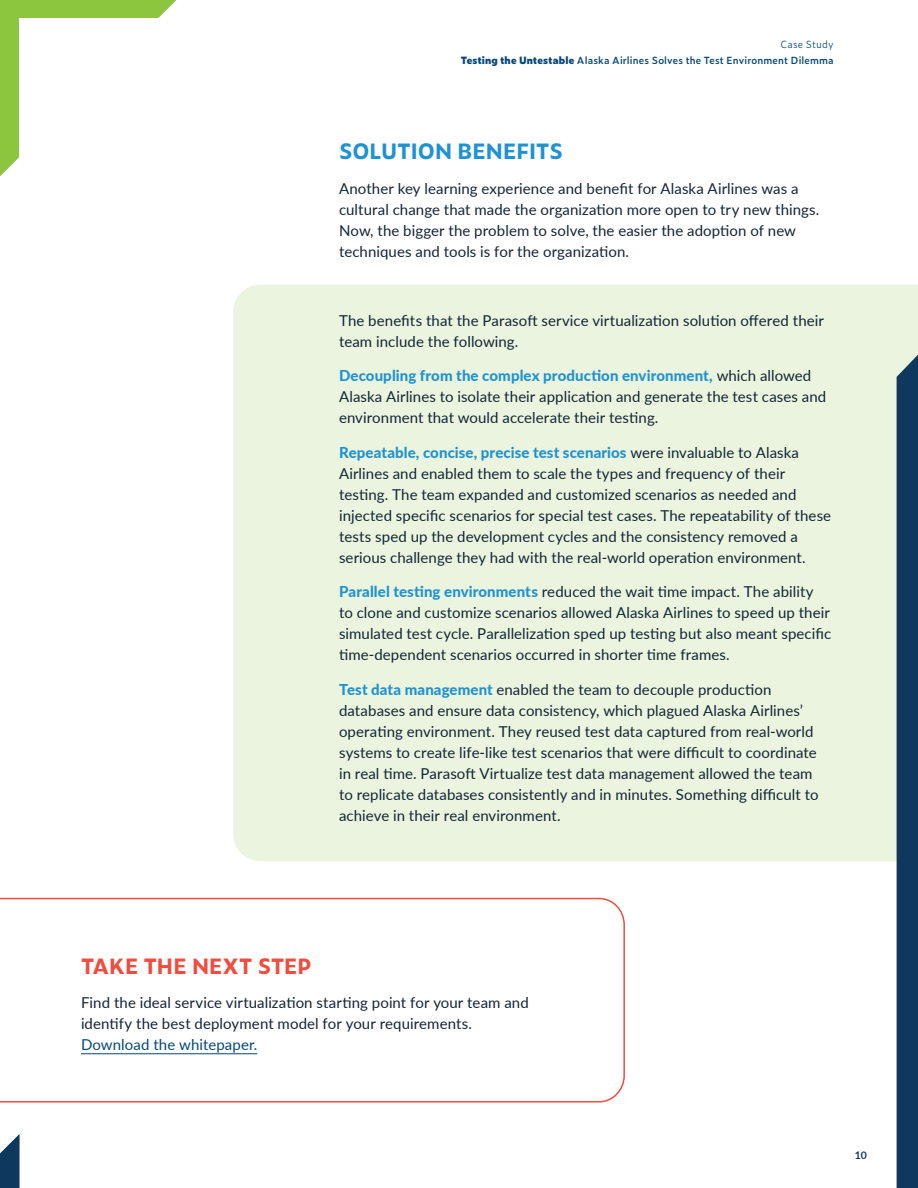
<style>
.page{position:relative;width:918px;height:1188px;background:#fff}
.page>*{position:absolute;margin:0;border:0;box-sizing:border-box;transform-origin:0 0}
.t1{font:700 21px "Zeitung Pro";color:#1f92d1}
.t2{font:700 21px "Zeitung Pro";color:#ef4d40}
.t3{font:15px/21px "Lato";letter-spacing:.005em;color:#132536}
.t4{font:15px "Lato";letter-spacing:.005em;color:#074877}
.t5{font:700 10.5px "Lato";color:#0e385e}
.t6{font:600 9.9px/16.5px "Zeitung Pro";letter-spacing:.015em;color:#074877;text-align:right}
.s1{font-weight:300}
.s2{font-weight:800}
.s3{font-weight:800;color:#1f92d1}
</style>
<div class="page">
<svg style="left:0;top:0;width:177px;height:177px"></svg>
<div style="left:19px;top:19px;width:153px;height:156px;background:#fff"></div>
<svg style="left:0;top:1134px;width:20px;height:54px"></svg>
<div style="left:233px;top:285px;width:685px;height:576px;background:#ebf4de"></div>
<div style="left:897px;top:341px;width:21px;height:847px;background:#0e385e"></div>
<svg style="left:0;top:898px;width:625px;height:204px"></svg>
<hr style="left:81px;top:1053px;width:176px;height:1px;background:#074877">
<p class="t6" style="left:461px;top:35px;width:375px"><span class="s1">Case Study<br></span><span class="s2">Testing the Untestable</span> Alaska Airlines Solves the Test Environment Dilemma</p>
<h1 class="t1" style="left:339px;top:135px;width:225px">SOLUTION BENEFITS</h1>
<p class="t3" style="left:339px;top:177px;width:482px">Another key learning experience and benefit for Alaska Airlines was a cultural change that made the organization more open to try new things.<br>Now, the bigger the problem to solve, the easier the adoption of new techniques and tools is for the organization.</p>
<p class="t3" style="left:339px;top:309px;width:486px">The benefits that the Parasoft service virtualization solution offered their team include the following.</p>
<p class="t3" style="left:339px;top:365px;width:489px"><span class="s3">Decoupling from the complex production environment,</span> which allowed<br>Alaska Airlines to isolate their application and generate the test cases and environment that would accelerate their testing.</p>
<p class="t3" style="left:339px;top:441px;width:494px"><span class="s3">Repeatable, concise, precise test scenarios</span> were invaluable to Alaska Airlines and enabled them to scale the types and frequency of their testing. The team expanded and customized scenarios as needed and injected specific scenarios for special test cases. The repeatability of these tests sped up the development cycles and the consistency removed a serious challenge they had with the real-world operation environment.</p>
<p class="t3" style="left:339px;top:581px;width:494px"><span class="s3">Parallel testing environments</span> reduced the wait time impact. The ability<br>to clone and customize scenarios allowed Alaska Airlines to speed up their simulated test cycle. Parallelization sped up testing but also meant specific time-dependent scenarios occurred in shorter time frames.</p>
<p class="t3" style="left:339px;top:678px;width:481px"><span class="s3">Test data management</span> enabled the team to decouple production databases and ensure data consistency, which plagued Alaska Airlines’ operating environment. They reused test data captured from real-world systems to create life-like test scenarios that were difficult to coordinate in real time. Parasoft Virtualize test data management allowed the team to replicate databases consistently and in minutes. Something difficult to achieve in their real environment.</p>
<h1 class="t2" style="left:81px;top:950px;width:232px">TAKE THE NEXT STEP</h1>
<p class="t3" style="left:81px;top:992px;width:449px">Find the ideal service virtualization starting point for your team and identify the best deployment model for your requirements.</p>
<p class="t4" style="left:81px;top:1034px;width:178px">Download the whitepaper.</p>
<p class="t5" style="left:855px;top:1147px;width:14px">10</p>
</div>
